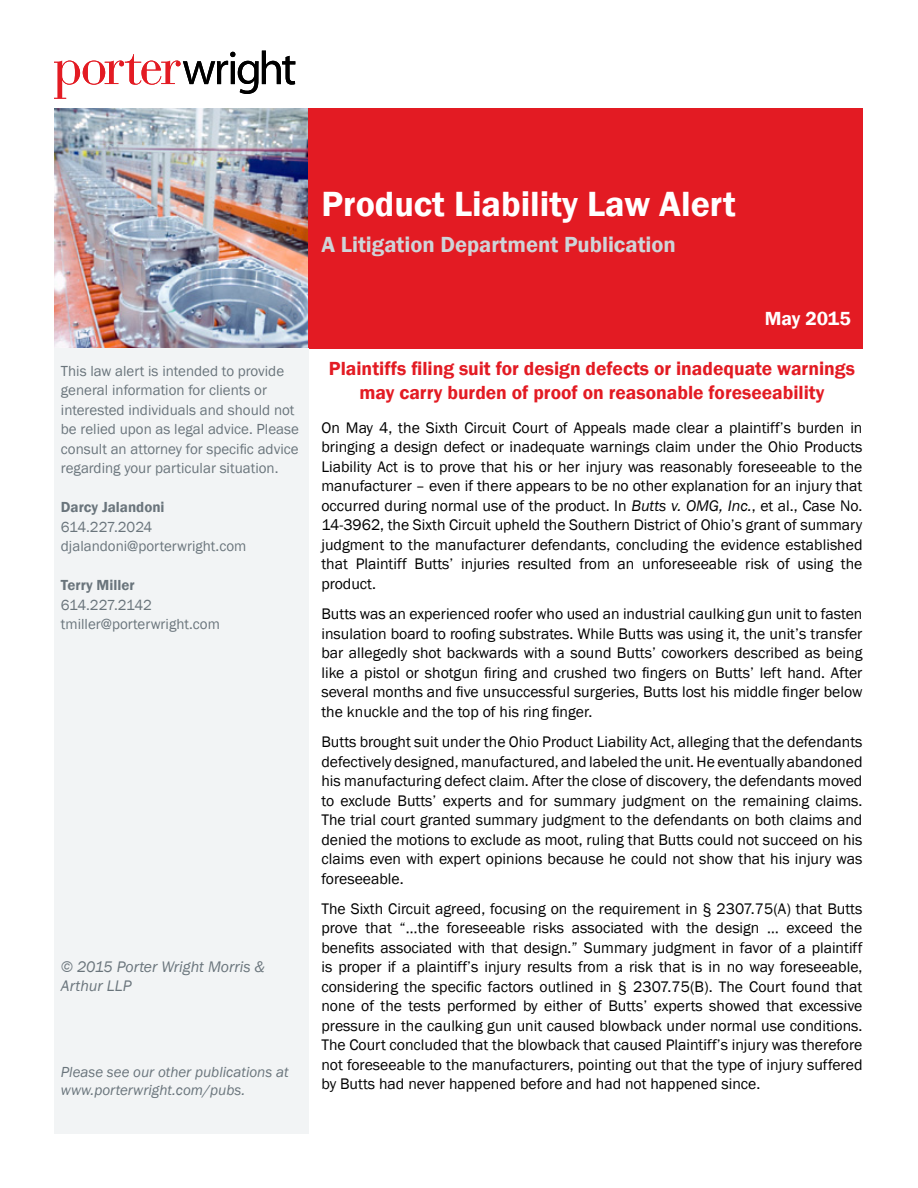
<style>
.page{position:relative;width:918px;height:1188px;background:#fff}
.page>*{position:absolute;margin:0;border:0;box-sizing:border-box;transform-origin:0 0}
.Alert_Heading{font:600 36px "Franklin Gothic";color:#fff}
.Alert_subhead{font:600 22.5px "Franklin Gothic";color:#cfd4d8}
.Alert_Body_Headline{font:600 19.5px/23.4px "Franklin Gothic";color:#e31b23;text-align:center}
.Alert_Date{font:600 19.5px "Franklin Gothic";color:#fff}
.Alert_body_text{font:15.75px/19.5px "Franklin Gothic";color:#000;text-align:justify}
.t1{font:italic 15.75px/18.9px "Franklin Gothic";color:#6a757c}
.Sidebar{font:15px/19.5px "Franklin Gothic";color:#6a757c}
.t2{font:italic 15px/18px "Franklin Gothic";color:#6a757c}
.Sidebar_Name{font:600 15px "Franklin Gothic";color:#6a757c}
.Sidebar-2{font:15px "Franklin Gothic";letter-spacing:-.03em;color:#6a757c}
.s1{font-style:italic}
</style>
<div class="page">
<img style="left:54px;top:108px;width:255px;height:240px">
<div style="left:309px;top:108px;width:554px;height:240px;background:#e31b23"></div>
<div style="left:54px;top:348px;width:255px;height:786px;background:#f2f4f5"></div>
<svg style="left:54px;top:51px;width:241px;height:48px"></svg>
<p class="Alert_Heading" style="left:321px;top:182px;width:416px">Product Liability Law Alert</p>
<p class="Alert_subhead" style="left:321px;top:230px;width:356px">A Litigation Department Publication</p>
<p class="Sidebar" style="left:61px;top:361px;width:240px">This law alert is intended to provide general information for clients or interested individuals and should not be relied upon as legal advice. Please consult an attorney for specific advice regarding your particular situation.</p>
<p class="Sidebar_Name" style="left:61px;top:498px;width:105px">Darcy Jalandoni</p>
<p class="Sidebar-2" style="left:61px;top:517px;width:93px">614.227.2024</p>
<p class="Sidebar" style="left:61px;top:537px;width:187px">djalandoni@porterwright.com</p>
<p class="Sidebar_Name" style="left:61px;top:576px;width:75px">Terry Miller</p>
<p class="Sidebar-2" style="left:61px;top:595px;width:93px">614.227.2142</p>
<p class="Sidebar" style="left:61px;top:615px;width:160px">tmiller@porterwright.com</p>
<p class="t1" style="left:61px;top:958px;width:206px">© 2015 Porter Wright Morris &amp;<br>Arthur LLP</p>
<p class="t2" style="left:61px;top:1064px;width:229px">Please see our other publications at www.porterwright.com/pubs.</p>
<p class="t2" style="left:61px;top:1087px;width:229px">Please see our other publications at</p>
<p class="Alert_Date" style="left:765px;top:306px;width:88px">May 2015</p>
<p class="Alert_Body_Headline" style="left:329px;top:357px;width:528px">Plaintiffs filing suit for design defects or inadequate warnings may carry burden of proof on reasonable foreseeability</p>
<p class="Alert_body_text" style="left:321px;top:418px;width:543px">On May 4, the Sixth Circuit Court of Appeals made clear a plaintiff’s burden in bringing a design defect or inadequate warnings claim under the Ohio Products Liability Act is to prove that his or her injury was reasonably foreseeable to the manufacturer – even if there appears to be no other explanation for an injury that occurred during normal use of the product. In <span class="s1">Butts v. OMG, Inc.</span>, et al., Case No.<br>14-3962, the Sixth Circuit upheld the Southern District of Ohio’s grant of summary judgment to the manufacturer defendants, concluding the evidence established that Plaintiff Butts’ injuries resulted from an unforeseeable risk of using the product.</p>
<p class="Alert_body_text" style="left:321px;top:605px;width:543px">Butts was an experienced roofer who used an industrial caulking gun unit to fasten insulation board to roofing substrates. While Butts was using it, the unit’s transfer bar allegedly shot backwards with a sound Butts’ coworkers described as being like a pistol or shotgun firing and crushed two fingers on Butts’ left hand. After several months and five unsuccessful surgeries, Butts lost his middle finger below the knuckle and the top of his ring finger.</p>
<p class="Alert_body_text" style="left:321px;top:732px;width:543px">Butts brought suit under the Ohio Product Liability Act, alleging that the defendants defectively designed, manufactured, and labeled the unit. He eventually abandoned his manufacturing defect claim. After the close of discovery, the defendants moved to exclude Butts’ experts and for summary judgment on the remaining claims.<br>The trial court granted summary judgment to the defendants on both claims and denied the motions to exclude as moot, ruling that Butts could not succeed on his claims even with expert opinions because he could not show that his injury was foreseeable.</p>
<p class="Alert_body_text" style="left:321px;top:899px;width:543px">The Sixth Circuit agreed, focusing on the requirement in § 2307.75(A) that Butts prove that “…the foreseeable risks associated with the design … exceed the benefits associated with that design.” Summary judgment in favor of a plaintiff is proper if a plaintiff’s injury results from a risk that is in no way foreseeable, considering the specific factors outlined in § 2307.75(B). The Court found that none of the tests performed by either of Butts’ experts showed that excessive pressure in the caulking gun unit caused blowback under normal use conditions.<br>The Court concluded that the blowback that caused Plaintiff’s injury was therefore not foreseeable to the manufacturers, pointing out that the type of injury suffered by Butts had never happened before and had not happened since.</p>
</div>
